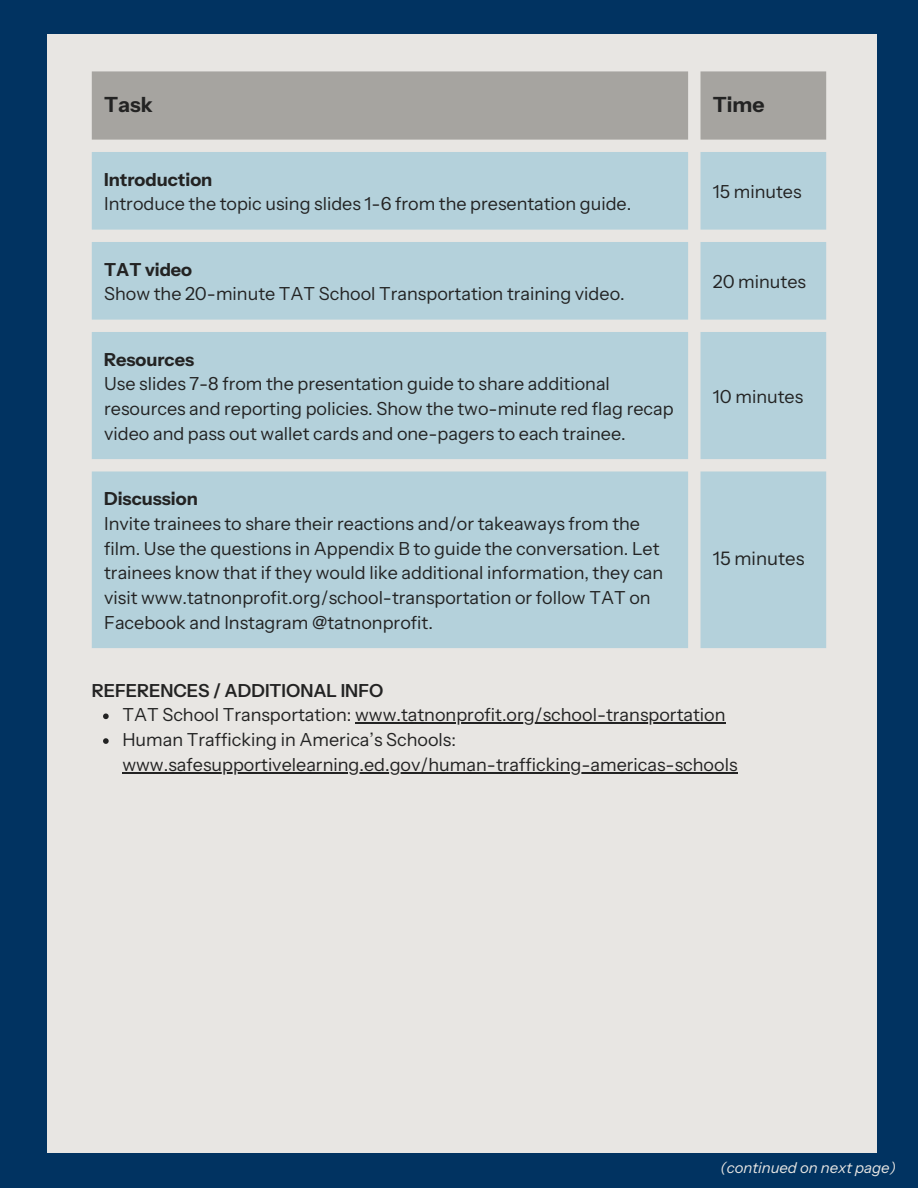
<style>
.page{position:relative;width:918px;height:1188px;background:#013361}
.page>*{position:absolute;margin:0;border:0;box-sizing:border-box;transform-origin:0 0}
.t1{font:700 21px "Instrument Sans";color:#232323}
.t2{font:18.6px "Instrument Sans";color:#232323}
.t3{font:18px/24.8px "Instrument Sans";color:#232323}
.t4{font:700 18px "Instrument Sans";color:#232323}
.t5{font:600 18px "Instrument Sans";color:#232323}
.t6{font:italic 15px "Instrument Sans";color:#e8e6e3}
</style>
<div class="page">
<div style="left:47px;top:35px;width:829px;height:1118px;background:#e8e6e3"></div>
<div style="left:92px;top:71px;width:734px;height:69px;background:#a6a4a0"></div>
<svg style="left:92px;top:152px;width:734px;height:496px;background:#b8d2db"></svg>
<svg style="left:103px;top:714px;width:6px;height:5px"></svg>
<hr style="left:355px;top:723px;width:370px;height:1px;background:#232323">
<svg style="left:103px;top:738px;width:6px;height:6px"></svg>
<hr style="left:122px;top:772px;width:616px;height:1px;background:#232323">
<p class="t1" style="left:104px;top:91px;width:50px">Task</p>
<p class="t1" style="left:713px;top:91px;width:53px">Time</p>
<p class="t4" style="left:104px;top:168px;width:110px">Introduction</p>
<p class="t3" style="left:104px;top:192px;width:529px">Introduce the topic using slides 1-6 from the presentation guide.</p>
<p class="t4" style="left:104px;top:258px;width:90px">TAT video</p>
<p class="t3" style="left:104px;top:282px;width:522px">Show the 20-minute TAT School Transportation training video.</p>
<p class="t4" style="left:104px;top:348px;width:91px">Resources</p>
<p class="t3" style="left:104px;top:372px;width:571px">Use slides 7-8 from the presentation guide to share additional resources and reporting policies. Show the two-minute red flag recap video and pass out wallet cards and one-pagers to each trainee.</p>
<p class="t4" style="left:104px;top:487px;width:95px">Discussion</p>
<p class="t3" style="left:104px;top:511px;width:561px">Invite trainees to share their reactions and/or takeaways from the film. Use the questions in Appendix B to guide the conversation. Let trainees know that if they would like additional information, they can visit www.tatnonprofit.org/school-transportation or follow TAT on Facebook and Instagram @tatnonprofit.</p>
<p class="t3" style="left:713px;top:180px;width:90px">15 minutes</p>
<p class="t3" style="left:713px;top:270px;width:95px">20 minutes</p>
<p class="t3" style="left:713px;top:384px;width:92px">10 minutes</p>
<p class="t2" style="left:713px;top:547px;width:93px">15 minutes</p>
<p class="t5" style="left:92px;top:679px;width:293px">REFERENCES / ADDITIONAL INFO</p>
<p class="t3" style="left:122px;top:703px;width:617px">TAT School Transportation: www.tatnonprofit.org/school-transportation<br>Human Trafficking in America’s Schools: www.safesupportivelearning.ed.gov/human-trafficking-americas-schools</p>
<p class="t6" style="left:721px;top:1158px;width:177px">(continued on next page)</p>
</div>
